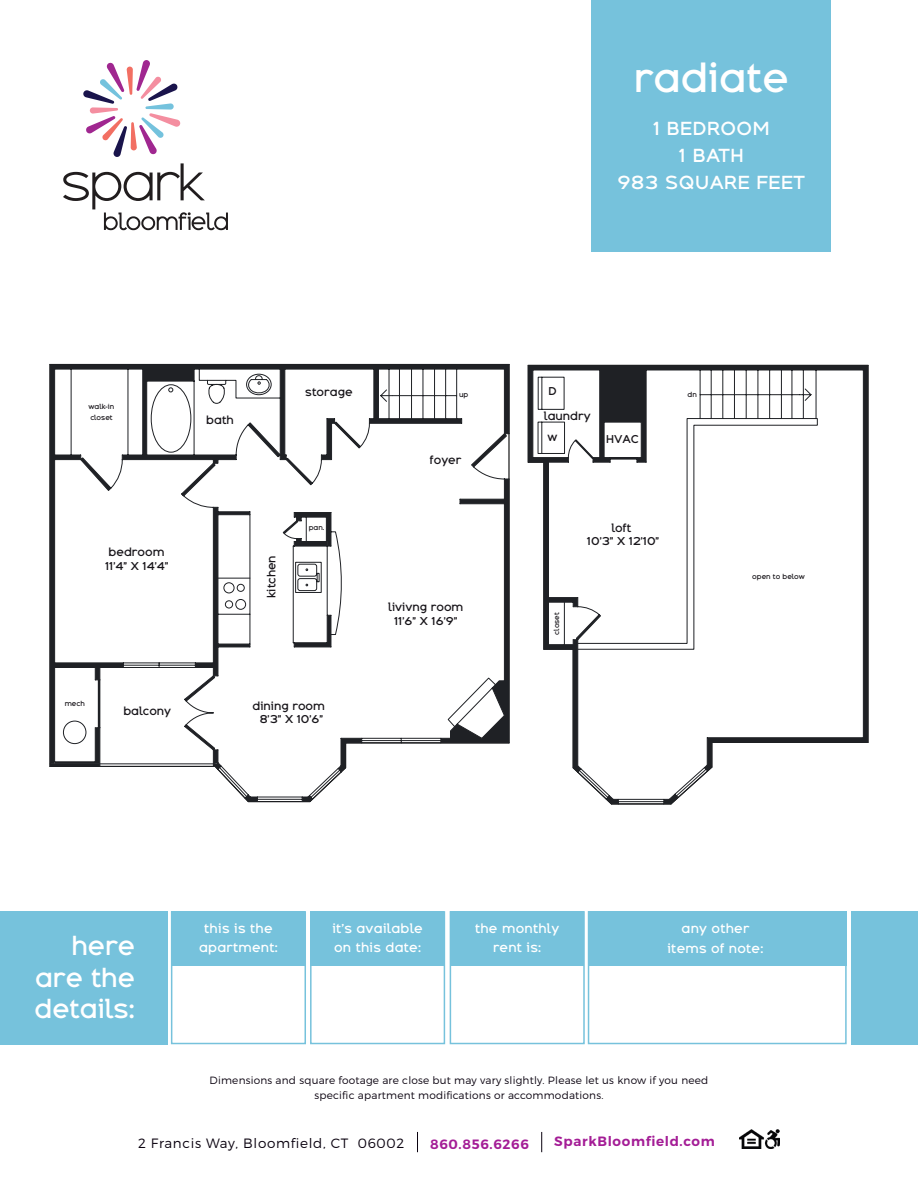
<style>
.page{position:relative;width:918px;height:1188px;background:#fff}
.page>*{position:absolute;margin:0;border:0;box-sizing:border-box;transform-origin:0 0}
.t1{font:500 34.5px "Adequate";color:#fff}
.t2{font:500 22.5px/31.5px "Adequate";color:#fff}
.t3{font:500 16.5px "Adequate";letter-spacing:.03em;color:#fff}
.t4{font:600 13.5px "Montserrat";letter-spacing:.05em;color:#a41d96}
.t5{font:300 13.5px "Montserrat";letter-spacing:.05em;color:#0a020f}
.t6{font:500 11.25px/19.5px "Adequate";letter-spacing:.02em;color:#fff;text-align:center}
.t7{font:300 10.5px/15px "Montserrat";letter-spacing:.02em;color:#0a020f;text-align:center}
.t8{font:500 9.9px/20.7px "Adequate";color:#171419}
.t9{font:500 6px/11.1px "Adequate";color:#171419;text-align:center}
</style>
<div class="page">
<svg style="left:417px;top:1132px;width:1px;height:20px"></svg>
<svg style="left:541px;top:1132px;width:1px;height:20px"></svg>
<img style="left:740px;top:1130px;width:40px;height:19px">
<svg style="left:83px;top:60px;width:98px;height:97px"></svg>
<svg style="left:63px;top:163px;width:165px;height:67px"></svg>
<div style="left:591px;top:0;width:240px;height:251px;background:#76c2dc"></div>
<div style="left:171px;top:911px;width:135px;height:133px;background:#fff;border:2px solid #76c2dc"></div>
<div style="left:171px;top:911px;width:134px;height:54px;background:#76c2dc"></div>
<div style="left:310px;top:911px;width:135px;height:133px;background:#fff;border:2px solid #76c2dc"></div>
<div style="left:310px;top:911px;width:134px;height:54px;background:#76c2dc"></div>
<div style="left:450px;top:911px;width:135px;height:133px;background:#fff;border:2px solid #76c2dc"></div>
<div style="left:450px;top:911px;width:134px;height:54px;background:#76c2dc"></div>
<div style="left:0;top:911px;width:167px;height:133px;background:#76c2dc"></div>
<div style="left:851px;top:911px;width:67px;height:133px;background:#76c2dc"></div>
<div style="left:588px;top:911px;width:259px;height:133px;background:#fff;border:2px solid #76c2dc"></div>
<div style="left:588px;top:911px;width:259px;height:54px;background:#76c2dc"></div>
<svg style="left:49px;top:365px;width:820px;height:440px"></svg>
<p class="t1" style="left:634px;top:54px;width:156px">radiate</p>
<p class="t3" style="left:653px;top:117px;width:118px">1 BEDROOM</p>
<p class="t3" style="left:679px;top:144px;width:66px">1 BATH</p>
<p class="t3" style="left:618px;top:171px;width:189px">983 SQUARE FEET</p>
<p class="t9" style="left:88px;top:401px;width:27px">walk-in closet</p>
<p class="t8" style="left:206px;top:409px;width:29px">bath</p>
<p class="t8" style="left:305px;top:382px;width:49px">storage</p>
<p class="t8" style="left:109px;top:542px;width:57px">bedroom</p>
<p class="t8" style="left:105px;top:556px;width:65px">11'4" X 14'4"</p>
<p class="t8" style="left:261px;top:598px;width:44px;rotate:-90deg">kitchen</p>
<p class="t9" style="left:309px;top:522px;width:17px">pan.</p>
<p class="t9" style="left:65px;top:698px;width:22px">mech</p>
<p class="t8" style="left:123px;top:700px;width:49px">balcony</p>
<p class="t8" style="left:253px;top:695px;width:74px">dining room</p>
<p class="t8" style="left:260px;top:709px;width:65px">8'3" X 10'6"</p>
<p class="t9" style="left:459px;top:390px;width:11px">up</p>
<p class="t8" style="left:430px;top:450px;width:33px">foyer</p>
<p class="t8" style="left:388px;top:597px;width:77px">livivng room</p>
<p class="t8" style="left:394px;top:611px;width:65px">11'6" X 16'9"</p>
<p class="t8" style="left:548px;top:381px;width:10px">D</p>
<p class="t8" style="left:547px;top:406px;width:45px;text-indent:-3px">laundry w</p>
<p class="t8" style="left:606px;top:429px;width:34px">HVAC</p>
<p class="t9" style="left:688px;top:389px;width:11px">dn</p>
<p class="t9" style="left:551px;top:635px;width:24px;rotate:-90deg">closet</p>
<p class="t8" style="left:611px;top:518px;width:21px">loft</p>
<p class="t8" style="left:587px;top:531px;width:74px">10'3" X 12'10"</p>
<p class="t9" style="left:752px;top:571px;width:54px">open to below</p>
<p class="t6" style="left:199px;top:919px;width:80px">this is the apartment:</p>
<p class="t6" style="left:332px;top:919px;width:92px;text-align:left">it’s available on this date:</p>
<p class="t6" style="left:475px;top:919px;width:86px">the monthly</p>
<p class="t2" style="left:71px;top:931px;width:65px">here</p>
<p class="t6" style="left:493px;top:938px;width:50px">rent is:</p>
<p class="t2" style="left:35px;top:962px;width:102px">are the details:</p>
<p class="t6" style="left:667px;top:919px;width:98px">any other items of note:</p>
<p class="t7" style="left:210px;top:1073px;width:500px">Dimensions and square footage are close but may vary slightly. Please let us know if you need specific apartment modifications or accommodations.</p>
<p class="t5" style="left:138px;top:1135px;width:268px">2 Francis Way, Bloomfield, CT 06002</p>
<p class="t4" style="left:430px;top:1135px;width:100px">860.856.6266</p>
<p class="t4" style="left:554px;top:1133px;width:162px">SparkBloomfield.com</p>
</div>
